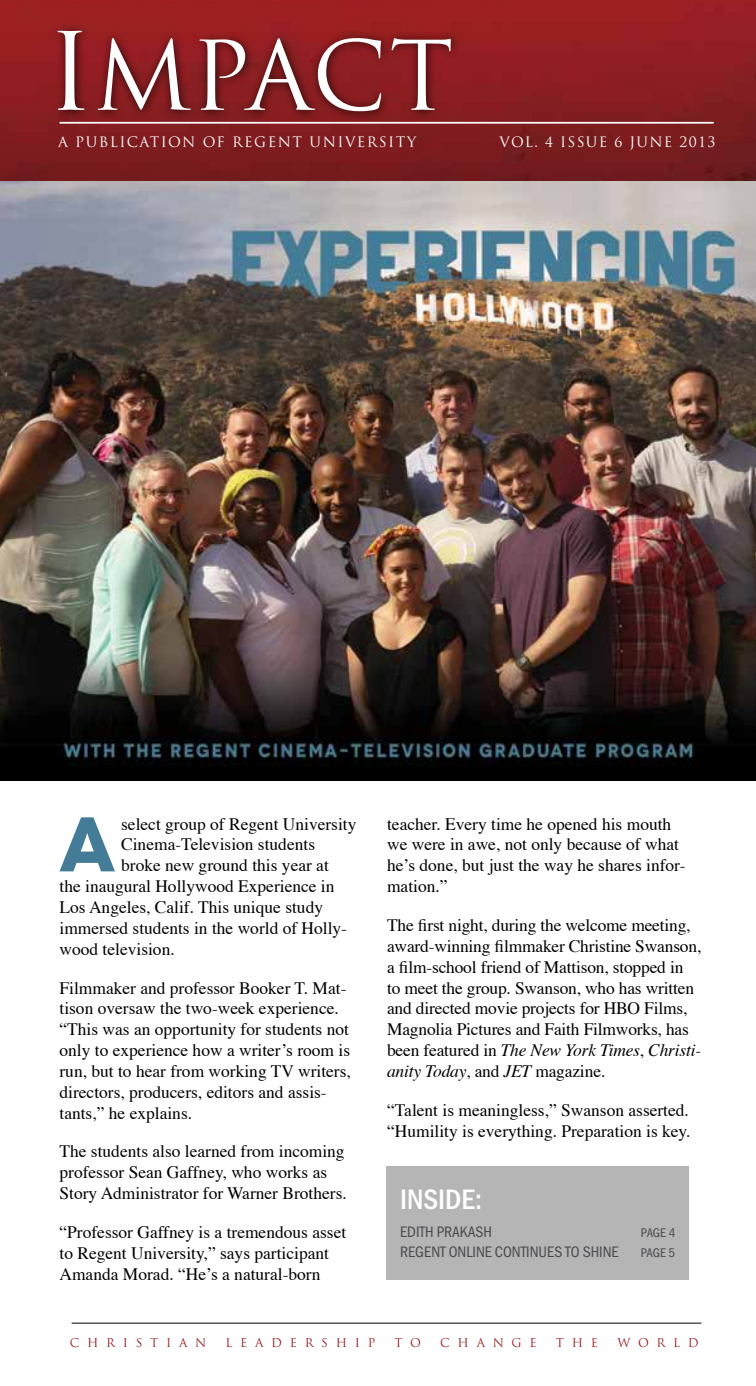
<style>
.page{position:relative;width:756px;height:1386px;background:#fff}
.page>*{position:absolute;margin:0;border:0;box-sizing:border-box;transform-origin:0 0}
.t1{font:93.27px "Trajan Pro";color:#fff}
.t2{font:700 77.17px "Novecentowide";color:#447c97}
.t3{font:700 29.05px "Franklin Gothic Cond";color:#fff}
.t4{font:17.5px/21px "Times";color:#000}
.t5{font:15.75px "Franklin Gothic Cond";color:#4a4a4d}
.t6{font:14px "Trajan Pro";letter-spacing:.09em;color:#fff}
.t7{font:12.95px "Franklin Gothic Cond";letter-spacing:-.015em;color:#4a4a4d}
.t8{font:11.9px "Trajan Pro";letter-spacing:.65em;color:#982023}
.s1{font-size:104.83px}
.s2{font-style:italic}
</style>
<div class="page">
<hr style="left:72px;top:1323px;width:629px;height:1px;background:#000">
<div style="left:387px;top:1166px;width:302px;height:114px;background:#b5b5b6"></div>
<img style="left:0;top:0;width:756px;height:781px">
<div style="left:51px;top:23px;width:410px;height:98px;background:#000;opacity:.75"></div>
<hr style="left:60px;top:122px;width:654px;height:2px;background:#fff">
<h1 class="t1" style="left:47px;top:17px;width:408px"><span class="s1">I</span>MPACT</h1>
<p class="t6" style="left:58px;top:133px;width:360px">A PUBLICATION OF REGENT UNIVERSITY</p>
<p class="t6" style="left:500px;top:133px;width:217px">VOL. 4 I SSUE 6 JUNE 2013</p>
<h2 class="t2" style="left:60px;top:796px;width:57px">A</h2>
<p class="t4" style="left:121px;top:814px;width:237px">select group of Regent University</p>
<p class="t4" style="left:121px;top:835px;width:195px">Cinema-Television students</p>
<p class="t4" style="left:121px;top:856px;width:209px">broke new ground this year at</p>
<p class="t4" style="left:60px;top:877px;width:277px">the inaugural Hollywood Experience in</p>
<p class="t4" style="left:60px;top:898px;width:265px">Los Angeles, Calif. This unique study</p>
<p class="t4" style="left:60px;top:919px;width:289px">immersed students in the world of Holly-</p>
<p class="t4" style="left:60px;top:940px;width:117px">wood television.</p>
<p class="t4" style="left:60px;top:978px;width:293px">Filmmaker and professor Booker T. Mat&shy;tison oversaw the two-week experience. “This was an opportunity for students not only to experience how a writer’s room is run, but to hear from working TV writers, directors, producers, editors and assis&shy;tants,” he explains.</p>
<p class="t4" style="left:60px;top:1142px;width:289px">The students also learned from incoming professor Sean Gaffney, who works as<br>Story Administrator for Warner Brothers.</p>
<p class="t4" style="left:60px;top:1222px;width:288px">“Professor Gaffney is a tremendous asset to Regent University,” says participant<br>Amanda Morad. “He’s a natural-born</p>
<p class="t4" style="left:387px;top:814px;width:300px">teacher. Every time he opened his mouth we were in awe, not only because of what he’s done, but just the way he shares infor&shy;mation.”</p>
<p class="t4" style="left:387px;top:915px;width:316px">The first night, during the welcome meeting, award-winning filmmaker Christine Swanson, a film-school friend of Mattison, stopped in<br>to meet the group. Swanson, who has written and directed movie projects for HBO Films, Magnolia Pictures and Faith Filmworks, has been featured in <span class="s2">The New York Times</span>, <span class="s2">Christi&shy;anity Today</span>, and <span class="s2">JET</span> magazine.</p>
<p class="t4" style="left:387px;top:1100px;width:305px">“Talent is meaningless,” Swanson asserted. “Humility is everything. Preparation is key.</p>
<h3 class="t3" style="left:400px;top:1183px;width:83px">INSIDE:</h3>
<p class="t5" style="left:400px;top:1223px;width:93px">EDITH PRAKASH</p>
<p class="t7" style="left:641px;top:1226px;width:36px">PAGE 4</p>
<p class="t5" style="left:400px;top:1243px;width:220px">REGENT ONLINE CONTINUES TO SHINE</p>
<p class="t7" style="left:641px;top:1245px;width:36px">PAGE 5</p>
<p class="t8" style="left:70px;top:1335px;width:138px">CHRISTIAN</p>
<p class="t8" style="left:226px;top:1335px;width:151px">LEADERSHIP</p>
<p class="t8" style="left:395px;top:1335px;width:28px">T O</p>
<p class="t8" style="left:440px;top:1335px;width:98px">CHANGE</p>
<p class="t8" style="left:556px;top:1335px;width:44px">THE</p>
<p class="t8" style="left:617px;top:1335px;width:83px">WORLD</p>
</div>
